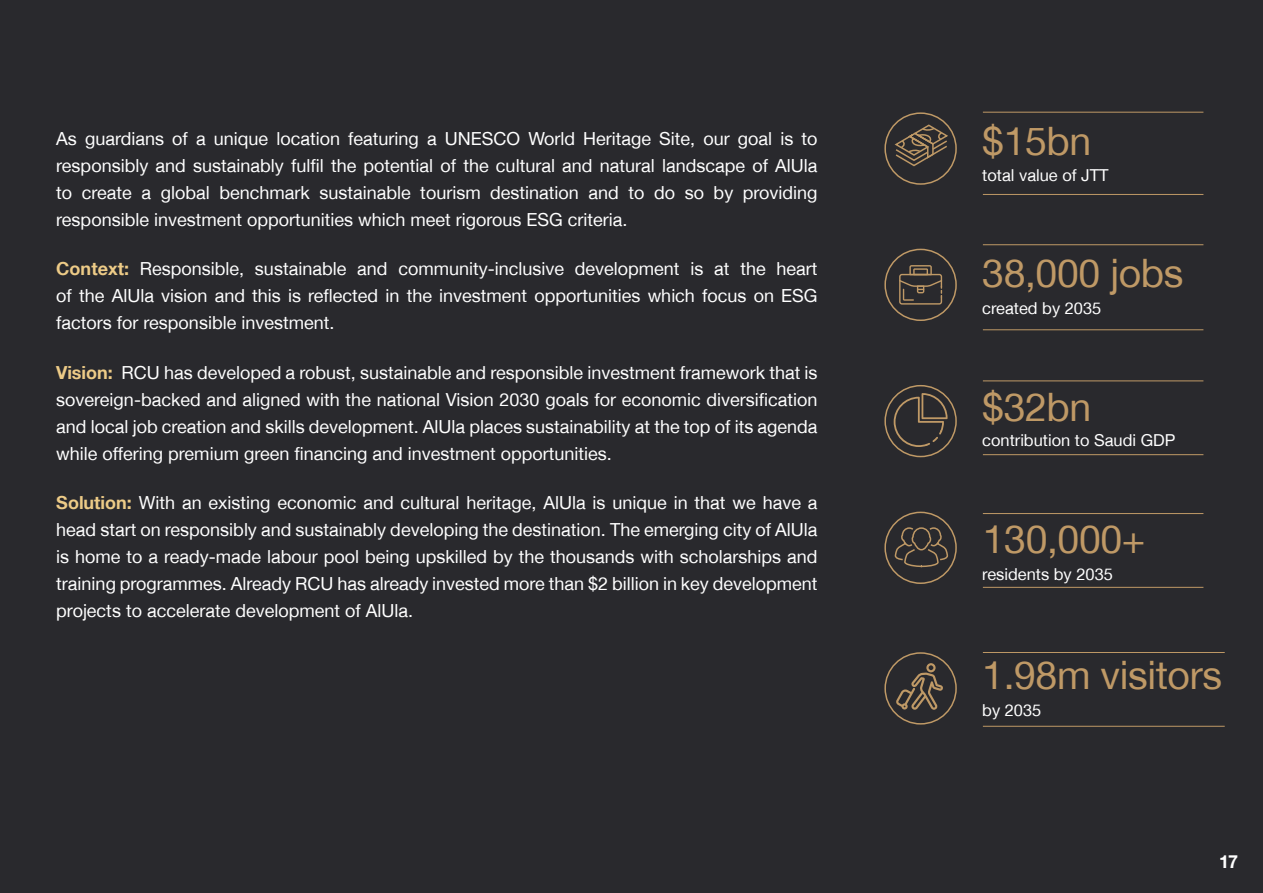
<style>
.page{position:relative;width:1263px;height:893px;background:#fff}
.page>*{position:absolute;margin:0;border:0;box-sizing:border-box;transform-origin:0 0}
.t1{font:39.15px "Helvetica Neue LT Arabic";letter-spacing:-.01em;color:#bf9966}
.t2{font:18px/27px "Helvetica Neue LT Arabic";color:#fff;text-align:justify}
.t3{font:700 18px "Helvetica Neue LT Arabic";color:#fff}
.t4{font:16.5px "Helvetica Neue LT Arabic";color:#fff}
.s1{font-weight:700;color:#edcb87}
</style>
<div class="page">
<div style="left:0;top:0;width:842px;height:893px;background:#29292d"></div>
<div style="left:793px;top:0;width:470px;height:893px;background:#29292d"></div>
<hr style="left:983px;top:112px;width:220px;height:1px;background:#bf9966">
<hr style="left:983px;top:454px;width:220px;height:1px;background:#bf9966">
<hr style="left:983px;top:587px;width:220px;height:1px;background:#bf9966">
<hr style="left:983px;top:726px;width:242px;height:1px;background:#bf9966">
<hr style="left:983px;top:381px;width:220px;height:1px;background:#bf9966">
<hr style="left:983px;top:513px;width:220px;height:1px;background:#bf9966">
<hr style="left:983px;top:652px;width:242px;height:1px;background:#bf9966">
<hr style="left:983px;top:330px;width:220px;height:1px;background:#bf9966">
<hr style="left:983px;top:244px;width:220px;height:1px;background:#bf9966">
<hr style="left:983px;top:194px;width:220px;height:1px;background:#bf9966">
<svg style="left:899px;top:265px;width:43px;height:40px"></svg>
<div style="left:884px;top:249px;width:73px;height:72px;border:2px solid #bf9966;border-radius:50%"></div>
<div style="left:884px;top:512px;width:73px;height:72px;border:2px solid #bf9966;border-radius:50%"></div>
<div style="left:884px;top:652px;width:73px;height:73px;border:2px solid #bf9966;border-radius:50%"></div>
<div style="left:884px;top:112px;width:73px;height:73px;border:2px solid #bf9966;border-radius:50%"></div>
<div style="left:884px;top:385px;width:73px;height:72px;border:2px solid #bf9966;border-radius:50%"></div>
<svg style="left:894px;top:393px;width:53px;height:54px"></svg>
<svg style="left:894px;top:527px;width:55px;height:56px"></svg>
<svg style="left:896px;top:663px;width:47px;height:47px"></svg>
<svg style="left:893px;top:124px;width:57px;height:43px"></svg>
<p class="t2" style="left:56px;top:125px;width:763px">As guardians of a unique location featuring a UNESCO World Heritage Site, our goal is to responsibly and sustainably fulfil the potential of the cultural and natural landscape of AlUla to create a global benchmark sustainable tourism destination and to do so by providing responsible investment opportunities which meet rigorous ESG criteria.</p>
<p class="t2" style="left:56px;top:256px;width:763px"><span class="s1">Context:</span> Responsible, sustainable and community-inclusive development is at the heart of the AlUla vision and this is reflected in the investment opportunities which focus on ESG factors for responsible investment.</p>
<p class="t2" style="left:56px;top:359px;width:763px"><span class="s1">Vision:</span> RCU has developed a robust, sustainable and responsible investment framework that is sovereign-backed and aligned with the national Vision 2030 goals for economic diversification and local job creation and skills development. AlUla places sustainability at the top of its agenda while offering premium green financing and investment opportunities.</p>
<p class="t2" style="left:56px;top:490px;width:763px"><span class="s1">Solution:</span> With an existing economic and cultural heritage, AlUla is unique in that we have a head start on responsibly and sustainably developing the destination. The emerging city of AlUla is home to a ready-made labour pool being upskilled by the thousands with scholarships and training programmes. Already RCU has already invested more than $2 billion in key development projects to accelerate development of AlUla.</p>
<h1 class="t1" style="left:982px;top:118px;width:110px">$15bn</h1>
<p class="t4" style="left:982px;top:166px;width:128px">total value of JTT</p>
<h1 class="t1" style="left:982px;top:251px;width:202px">38,000 jobs</h1>
<p class="t4" style="left:982px;top:299px;width:121px">created by 2035</p>
<h1 class="t1" style="left:982px;top:384px;width:110px">$32bn</h1>
<p class="t4" style="left:982px;top:431px;width:195px">contribution to Saudi GDP</p>
<h1 class="t1" style="left:983px;top:517px;width:164px">130,000+</h1>
<p class="t4" style="left:982px;top:564px;width:132px">residents by 2035</p>
<h1 class="t1" style="left:982px;top:653px;width:241px">1.98m visitors</h1>
<p class="t4" style="left:982px;top:700px;width:61px">by 2035</p>
<p class="t3" style="left:1219px;top:851px;width:20px">17</p>
</div>
